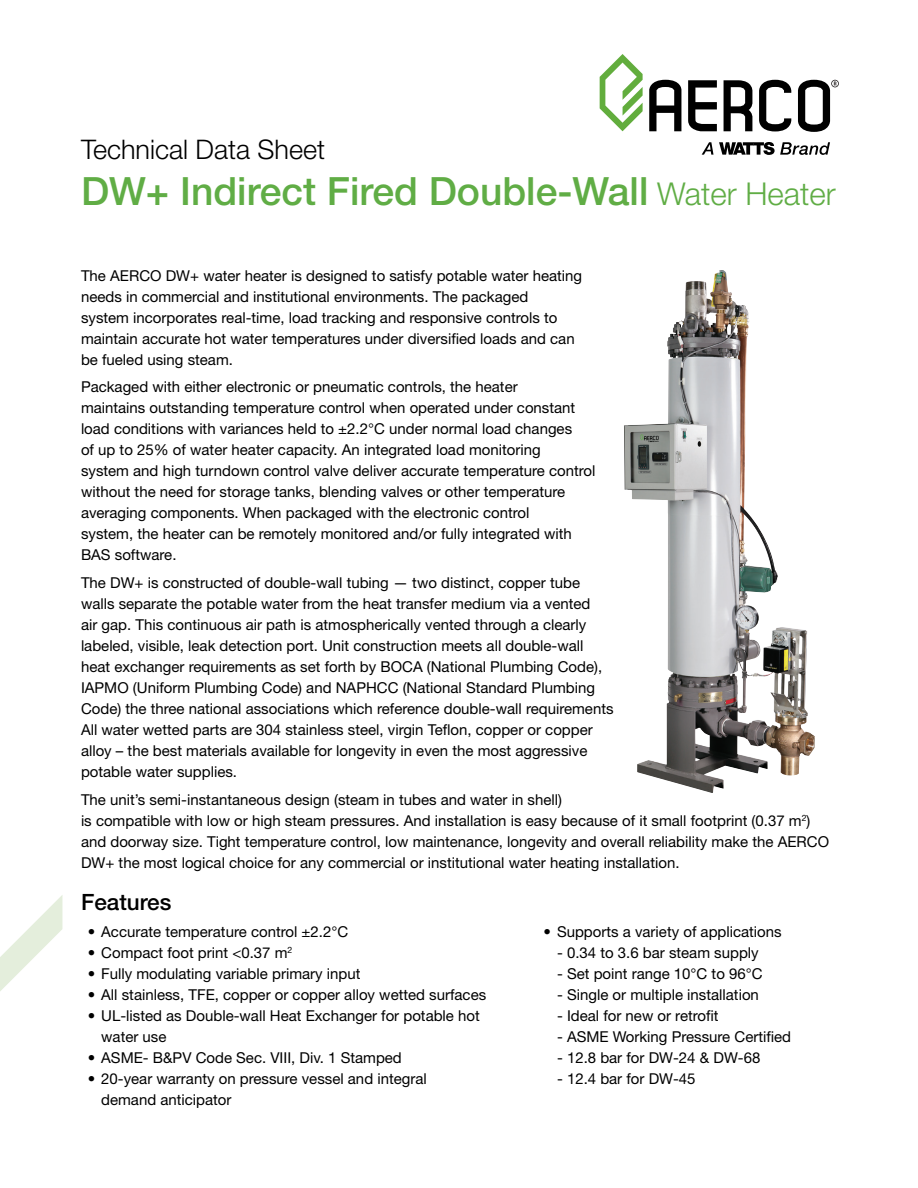
<style>
.page{position:relative;width:918px;height:1188px;background:#fff}
.page>*{position:absolute;margin:0;border:0;box-sizing:border-box;transform-origin:0 0}
.t1{font:500 39px "Helvetica Neue LT Std";color:#60ad45}
.t2{font:300 27px "Helvetica Neue LT Std";color:#000}
.t3{font:500 22.5px "Helvetica Neue LT Std";color:#000}
.t4{font:15px/21px "Helvetica Neue LT Std";color:#000}
.s1{font-weight:300;font-size:31.5px}
</style>
<div class="page">
<svg style="left:0;top:895px;width:62px;height:96px"></svg>
<svg style="left:600px;top:54px;width:43px;height:77px"></svg>
<svg style="left:649px;top:80px;width:32px;height:51px"></svg>
<svg style="left:688px;top:80px;width:29px;height:51px"></svg>
<svg style="left:724px;top:80px;width:29px;height:51px"></svg>
<svg style="left:759px;top:80px;width:32px;height:51px"></svg>
<svg style="left:798px;top:80px;width:41px;height:52px"></svg>
<svg style="left:702px;top:142px;width:128px;height:13px"></svg>
<img style="left:624px;top:270px;width:190px;height:523px">
<p class="t2" style="left:81px;top:132px;width:246px">Technical Data Sheet</p>
<p class="t1" style="left:81px;top:168px;width:756px">DW+ Indirect Fired Double-Wall <span class="s1">Water Heater</span></p>
<p class="t4" style="left:81px;top:265px;width:503px">The AERCO DW+ water heater is designed to satisfy potable water heating needs in commercial and institutional environments. The packaged<br>system incorporates real-time, load tracking and responsive controls to maintain accurate hot water temperatures under diversified loads and can be fueled using steam.</p>
<p class="t4" style="left:81px;top:376px;width:516px">Packaged with either electronic or pneumatic controls, the heater<br>maintains outstanding temperature control when operated under constant load conditions with variances held to ±2.2°C under normal load changes<br>of up to 25% of water heater capacity. An integrated load monitoring<br>system and high turndown control valve deliver accurate temperature control without the need for storage tanks, blending valves or other temperature averaging components. When packaged with the electronic control<br>system, the heater can be remotely monitored and/or fully integrated with BAS software.</p>
<p class="t4" style="left:81px;top:572px;width:534px">The DW+ is constructed of double-wall tubing — two distinct, copper tube walls separate the potable water from the heat transfer medium via a vented<br>air gap. This continuous air path is atmospherically vented through a clearly labeled, visible, leak detection port. Unit construction meets all double-wall heat exchanger requirements as set forth by BOCA (National Plumbing Code), IAPMO (Uniform Plumbing Code) and NAPHCC (National Standard Plumbing Code) the three national associations which reference double-wall requirements All water wetted parts are 304 stainless steel, virgin Teflon, copper or copper alloy – the best materials available for longevity in even the most aggressive potable water supplies.</p>
<p class="t4" style="left:81px;top:789px;width:750px">The unit’s semi-instantaneous design (steam in tubes and water in shell)<br>is compatible with low or high steam pressures. And installation is easy because of it small footprint (0.37 m<sup>2</sup>) and doorway size. Tight temperature control, low maintenance, longevity and overall reliability make the AERCO DW+ the most logical choice for any commercial or institutional water heating installation.</p>
<p class="t3" style="left:81px;top:889px;width:92px">Features</p>
<p class="t4" style="left:88px;top:921px;width:262px">• Accurate temperature control ±2.2°C</p>
<p class="t4" style="left:88px;top:942px;width:206px">• Compact foot print &lt;0.37 m<sup>2</sup></p>
<p class="t4" style="left:88px;top:963px;width:274px">• Fully modulating variable primary input</p>
<p class="t4" style="left:88px;top:984px;width:400px">• All stainless, TFE, copper or copper alloy wetted surfaces</p>
<p class="t4" style="left:101px;top:1005px;width:380px;text-indent:-14px">• UL-listed as Double-wall Heat Exchanger for potable hot water use</p>
<p class="t4" style="left:88px;top:1047px;width:316px">• ASME- B&amp;PV Code Sec. VIII, Div. 1 Stamped</p>
<p class="t4" style="left:101px;top:1068px;width:327px;text-indent:-14px">• 20-year warranty on pressure vessel and integral demand anticipator</p>
<p class="t4" style="left:544px;top:921px;width:240px">• Supports a variety of applications</p>
<p class="t4" style="left:557px;top:942px;width:203px">- 0.34 to 3.6 bar steam supply</p>
<p class="t4" style="left:557px;top:963px;width:207px">- Set point range 10°C to 96°C</p>
<p class="t4" style="left:557px;top:984px;width:203px">- Single or multiple installation</p>
<p class="t4" style="left:557px;top:1005px;width:163px">- Ideal for new or retrofit</p>
<p class="t4" style="left:557px;top:1026px;width:236px">- ASME Working Pressure Certified</p>
<p class="t4" style="left:557px;top:1047px;width:205px">- 12.8 bar for DW-24 &amp; DW-68</p>
<p class="t4" style="left:557px;top:1068px;width:140px">- 12.4 bar for DW-45</p>
</div>
